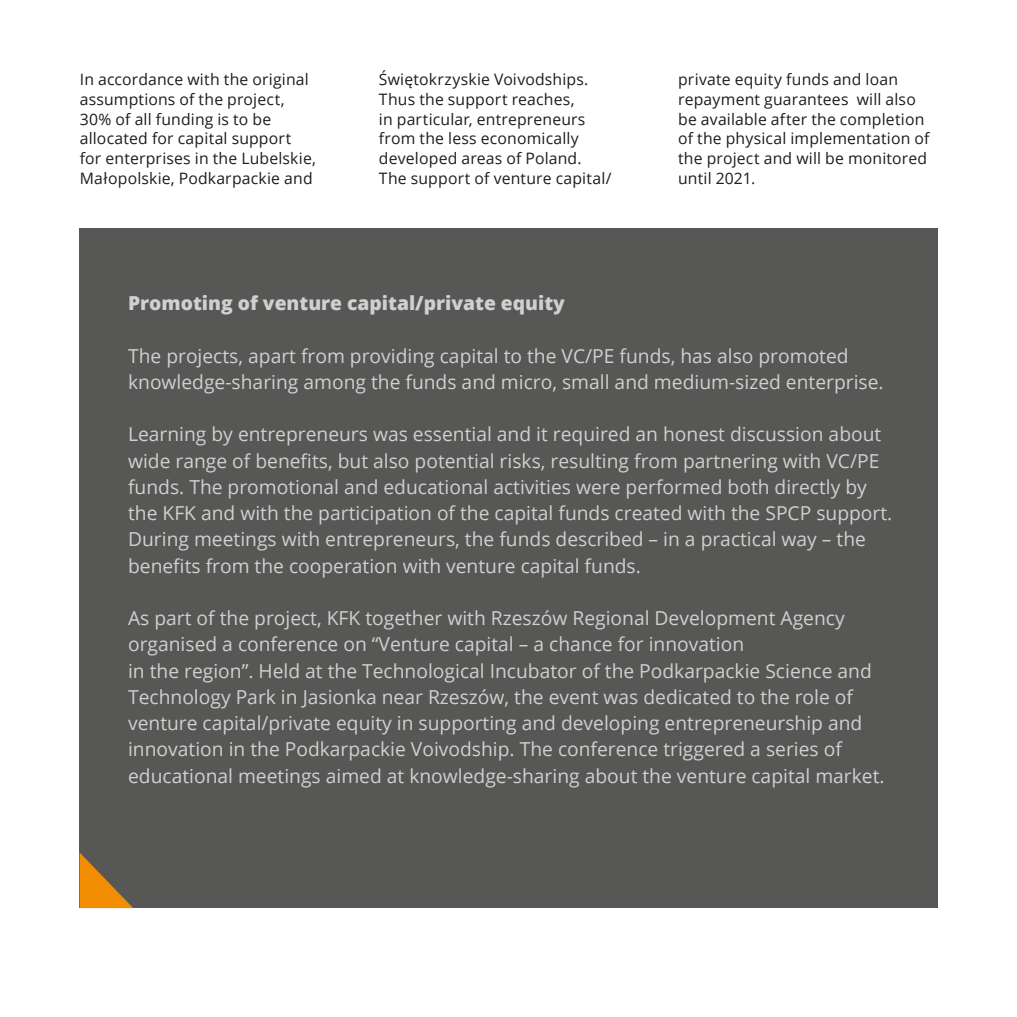
<style>
.page{position:relative;width:1017px;height:1017px;background:#fff}
.page>*{position:absolute;margin:0;border:0;box-sizing:border-box;transform-origin:0 0}
.t1{font:19.25px/26.2px "Open Sans";color:#d0d0d0}
.t2{font:800 19.25px "Open Sans";color:#d0d0d0}
.t3{font:15.75px/19.6px "Open Sans";letter-spacing:.01em;color:#1d1d1b}
</style>
<div class="page">
<div style="left:79px;top:228px;width:858px;height:680px;background:#575756"></div>
<svg style="left:80px;top:853px;width:53px;height:55px"></svg>
<p class="t3" style="left:80px;top:69px;width:238px">In accordance with the original assumptions of the project,<br>30% of all funding is to be allocated for capital support for enterprises in the Lubelskie,<br>Małopolskie, Podkarpackie and</p>
<p class="t3" style="left:379px;top:69px;width:234px">Świętokrzyskie Voivodships.<br>Thus the support reaches,<br>in particular, entrepreneurs from the less economically developed areas of Poland.<br>The support of venture capital/</p>
<p class="t3" style="left:678px;top:69px;width:253px">private equity funds and loan repayment guarantees will also be available after the completion of the physical implementation of the project and will be monitored until 2021.</p>
<p class="t2" style="left:128px;top:289px;width:438px">Promoting of venture capital/private equity</p>
<p class="t1" style="left:128px;top:342px;width:757px">The projects, apart from providing capital to the VC/PE funds, has also promoted knowledge-sharing among the funds and micro, small and medium-sized enterprise.</p>
<p class="t1" style="left:128px;top:421px;width:766px">Learning by entrepreneurs was essential and it required an honest discussion about wide range of benefits, but also potential risks, resulting from partnering with VC/PE funds. The promotional and educational activities were performed both directly by the KFK and with the participation of the capital funds created with the SPCP support.<br>During meetings with entrepreneurs, the funds described – in a practical way – the benefits from the cooperation with venture capital funds.</p>
<p class="t1" style="left:128px;top:605px;width:758px">As part of the project, KFK together with Rzeszów Regional Development Agency organised a conference on “Venture capital – a chance for innovation<br>in the region”. Held at the Technological Incubator of the Podkarpackie Science and Technology Park in Jasionka near Rzeszów, the event was dedicated to the role of venture capital/private equity in supporting and developing entrepreneurship and innovation in the Podkarpackie Voivodship. The conference triggered a series of educational meetings aimed at knowledge-sharing about the venture capital market.</p>
</div>
